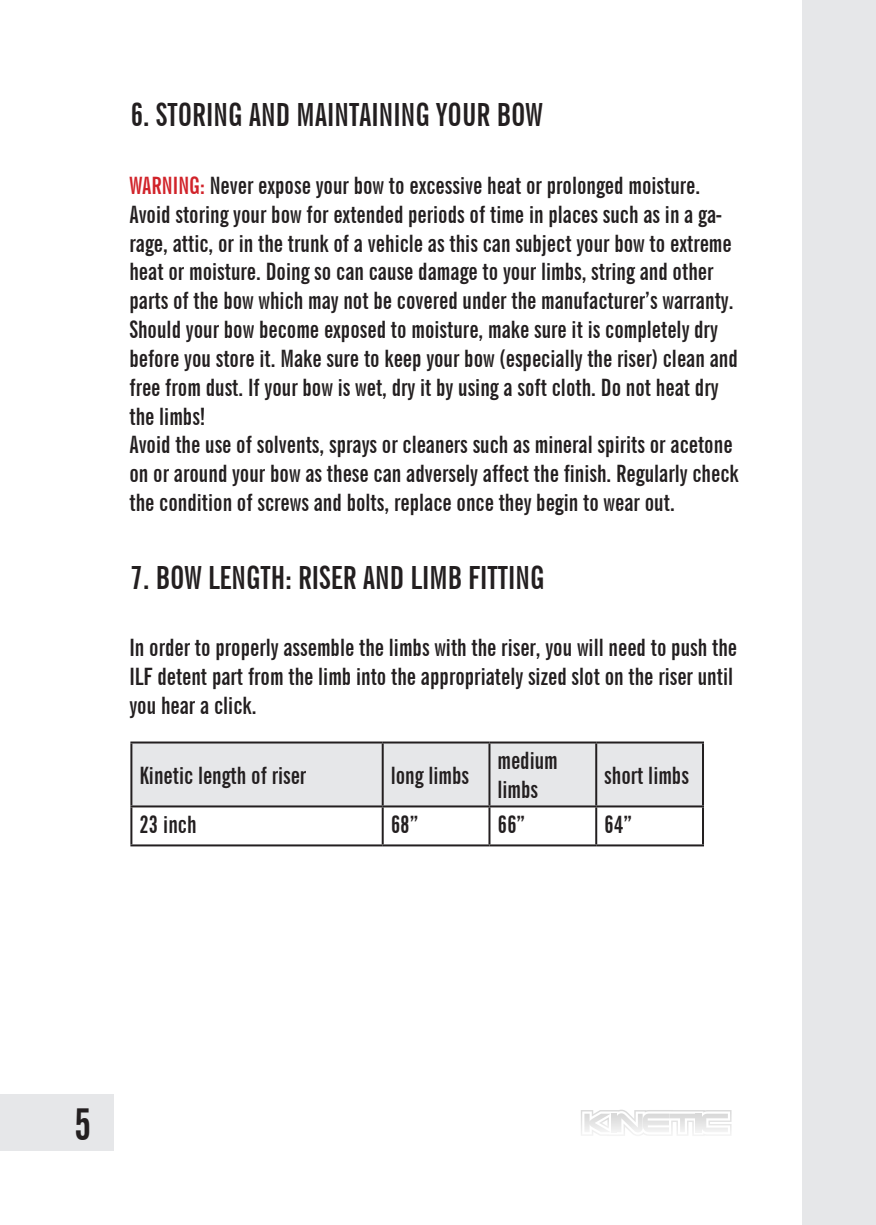
<style>
.page{position:relative;width:876px;height:1225px;background:#fff}
.page>*{position:absolute;margin:0;border:0;box-sizing:border-box;transform-origin:0 0}
.t1{font:700 extra-condensed 44px "News Gothic BT";color:#231f20}
.t2{font:700 extra-condensed 32px "News Gothic BT";color:#231f20}
.t3{font:700 extra-condensed 24px/28.8px "News Gothic BT";color:#231f20}
.s1{color:#d1232a}
</style>
<div class="page">
<div style="left:802px;top:0;width:74px;height:1225px;background:#e6e7e9"></div>
<div style="left:0;top:1094px;width:113px;height:57px;background:#e6e7e9"></div>
<svg style="left:581px;top:1109px;width:150px;height:27px"></svg>
<div style="left:132px;top:743px;width:570px;height:62px;background:#e6e7e9"></div>
<hr style="left:130px;top:741px;width:253px;height:2px;background:#231f20">
<hr style="left:130px;top:743px;width:2px;height:62px;background:#231f20">
<hr style="left:383px;top:741px;width:106px;height:2px;background:#231f20">
<hr style="left:382px;top:743px;width:2px;height:62px;background:#231f20">
<hr style="left:489px;top:741px;width:107px;height:2px;background:#231f20">
<hr style="left:488px;top:743px;width:2px;height:62px;background:#231f20">
<hr style="left:596px;top:741px;width:108px;height:2px;background:#231f20">
<hr style="left:595px;top:743px;width:2px;height:62px;background:#231f20">
<hr style="left:702px;top:743px;width:2px;height:62px;background:#231f20">
<hr style="left:130px;top:805px;width:253px;height:2px;background:#231f20">
<hr style="left:130px;top:807px;width:2px;height:37px;background:#231f20">
<hr style="left:383px;top:805px;width:106px;height:2px;background:#231f20">
<hr style="left:382px;top:807px;width:2px;height:37px;background:#231f20">
<hr style="left:489px;top:805px;width:107px;height:2px;background:#231f20">
<hr style="left:488px;top:807px;width:2px;height:37px;background:#231f20">
<hr style="left:596px;top:805px;width:108px;height:2px;background:#231f20">
<hr style="left:595px;top:807px;width:2px;height:37px;background:#231f20">
<hr style="left:702px;top:807px;width:2px;height:37px;background:#231f20">
<hr style="left:130px;top:844px;width:253px;height:2px;background:#231f20">
<hr style="left:383px;top:844px;width:106px;height:2px;background:#231f20">
<hr style="left:489px;top:844px;width:107px;height:2px;background:#231f20">
<hr style="left:596px;top:844px;width:108px;height:2px;background:#231f20">
<p class="t2" style="left:130px;top:96px;width:414px">6. STORING AND MAINTAINING YOUR BOW</p>
<p class="t3" style="left:129px;top:171px;width:610px"><span class="s1">WARNING:</span> Never expose your bow to excessive heat or prolonged moisture.<br>Avoid storing your bow for extended periods of time in places such as in a ga&shy;rage, attic, or in the trunk of a vehicle as this can subject your bow to extreme heat or moisture. Doing so can cause damage to your limbs, string and other parts of the bow which may not be covered under the manufacturer’s warranty.<br>Should your bow become exposed to moisture, make sure it is completely dry before you store it. Make sure to keep your bow (especially the riser) clean and free from dust. If your bow is wet, dry it by using a soft cloth. Do not heat dry the limbs!</p>
<p class="t3" style="left:129px;top:430px;width:611px">Avoid the use of solvents, sprays or cleaners such as mineral spirits or acetone on or around your bow as these can adversely affect the finish. Regularly check the condition of screws and bolts, replace once they begin to wear out.</p>
<p class="t2" style="left:130px;top:558px;width:416px">7. BOW LENGTH: RISER AND LIMB FITTING</p>
<p class="t3" style="left:129px;top:633px;width:609px">In order to properly assemble the limbs with the riser, you will need to push the<br>ILF detent part from the limb into the appropriately sized slot on the riser until you hear a click.</p>
<p class="t3" style="left:139px;top:760px;width:168px">Kinetic length of riser</p>
<p class="t3" style="left:391px;top:760px;width:80px">long limbs</p>
<p class="t3" style="left:497px;top:746px;width:62px">medium limbs</p>
<p class="t3" style="left:604px;top:760px;width:86px">short limbs</p>
<p class="t3" style="left:139px;top:809px;width:59px">23 inch</p>
<p class="t3" style="left:391px;top:809px;width:29px">68”</p>
<p class="t3" style="left:497px;top:809px;width:29px">66”</p>
<p class="t3" style="left:604px;top:809px;width:29px">64”</p>
<p class="t1" style="left:74px;top:1097px;width:19px">5</p>
</div>
